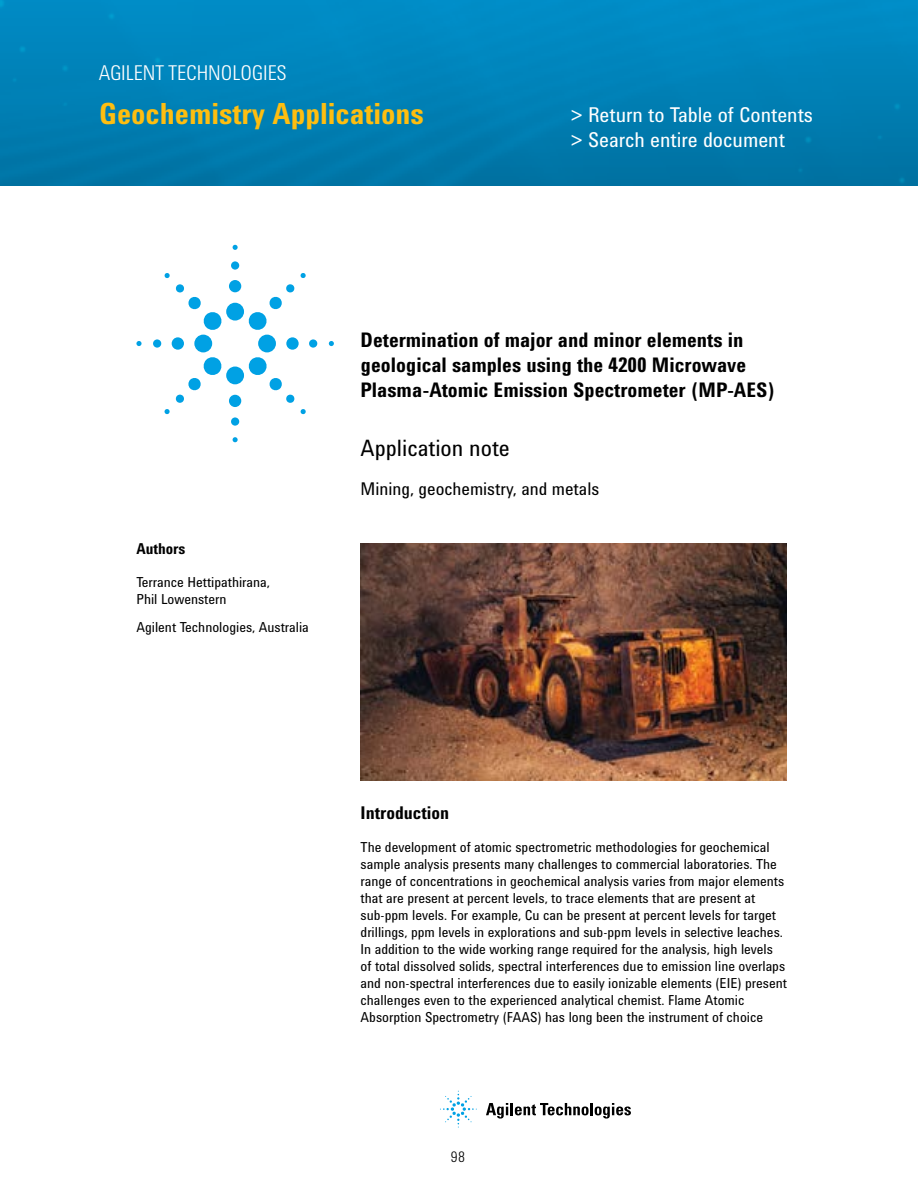
<style>
.page{position:relative;width:918px;height:1188px;background:#fff}
.page>*{position:absolute;margin:0;border:0;box-sizing:border-box;transform-origin:0 0}
.t1{font:700 30px "Agilent Condensed CFF";color:#febe10}
.t2{font:23.25px "Agilent Condensed CFF";color:#000}
.t3{font:21px/25.2px "Agilent Condensed CFF";color:#fff}
.t4{font:300 21px "Agilent Condensed CFF";color:#fff}
.t5{font:700 20.7px/24.8px "Agilent Condensed CFF";color:#000}
.t6{font:18px "Agilent Condensed CFF";color:#000}
.t7{font:700 18px "Agilent Condensed CFF";color:#000}
.t8{font:700 15.45px "Agilent Condensed CFF";color:#000}
.t9{font:300 15px "Agilent Condensed CFF";color:#000}
.t10{font:14.25px/17.1px "Agilent Condensed CFF";color:#000}
</style>
<div class="page">
<img style="left:0;top:0;width:918px;height:185px">
<div style="left:226px;top:303px;width:18px;height:18px;background:#00a1e4;border-radius:50%"></div>
<div style="left:229px;top:280px;width:12px;height:12px;background:#00a1e4;border-radius:50%"></div>
<div style="left:231px;top:261px;width:8px;height:9px;background:#00a1e4;border-radius:50%"></div>
<svg style="left:233px;top:245px;width:5px;height:5px"></svg>
<div style="left:258px;top:335px;width:18px;height:17px;background:#00a1e4;border-radius:50%"></div>
<svg style="left:286px;top:337px;width:13px;height:13px"></svg>
<div style="left:309px;top:339px;width:8px;height:9px;background:#00a1e4;border-radius:50%"></div>
<svg style="left:329px;top:341px;width:5px;height:5px"></svg>
<div style="left:226px;top:367px;width:18px;height:17px;background:#00a1e4;border-radius:50%"></div>
<div style="left:229px;top:395px;width:12px;height:12px;background:#00a1e4;border-radius:50%"></div>
<div style="left:231px;top:417px;width:8px;height:9px;background:#00a1e4;border-radius:50%"></div>
<svg style="left:233px;top:437px;width:5px;height:5px"></svg>
<div style="left:194px;top:335px;width:18px;height:17px;background:#00a1e4;border-radius:50%"></div>
<div style="left:172px;top:337px;width:12px;height:13px;background:#00a1e4;border-radius:50%"></div>
<div style="left:153px;top:339px;width:8px;height:9px;background:#00a1e4;border-radius:50%"></div>
<svg style="left:136px;top:341px;width:6px;height:5px"></svg>
<svg style="left:248px;top:284px;width:47px;height:46px"></svg>
<svg style="left:300px;top:273px;width:6px;height:5px"></svg>
<svg style="left:248px;top:357px;width:47px;height:46px"></svg>
<svg style="left:300px;top:409px;width:6px;height:5px"></svg>
<svg style="left:175px;top:357px;width:47px;height:46px"></svg>
<svg style="left:164px;top:409px;width:6px;height:5px"></svg>
<svg style="left:175px;top:284px;width:47px;height:46px"></svg>
<svg style="left:164px;top:273px;width:6px;height:5px"></svg>
<svg style="left:486px;top:1103px;width:145px;height:16px"></svg>
<svg style="left:440px;top:1091px;width:37px;height:37px"></svg>
<img style="left:361px;top:543px;width:426px;height:237px">
<h3 class="t4" style="left:99px;top:57px;width:189px">AGILENT TECHNOLOGIES</h3>
<h1 class="t1" style="left:99px;top:91px;width:291px">Applications of MP-AES</h1>
<h1 class="t1" style="left:99px;top:91px;width:326px">Geochemistry Applications</h1>
<h3 class="t3" style="left:571px;top:101px;width:244px">&gt; Return to Table of Contents &gt; Search entire document</h3>
<h3 class="t5" style="left:361px;top:327px;width:416px">Determination of major and minor elements in geological samples using the 4200 Microwave<br>Plasma-Atomic Emission Spectrometer (MP-AES)</h3>
<h2 class="t2" style="left:361px;top:430px;width:151px">Application note</h2>
<p class="t8" style="left:136px;top:537px;width:51px">Authors</p>
<p class="t10" style="left:136px;top:573px;width:135px">Terrance Hettipathirana,<br>Phil Lowenstern</p>
<p class="t10" style="left:136px;top:618px;width:174px">Agilent Technologies, Australia</p>
<p class="t6" style="left:361px;top:475px;width:240px">Mining, geochemistry, and metals</p>
<p class="t7" style="left:361px;top:800px;width:90px">Introduction</p>
<p class="t10" style="left:361px;top:838px;width:428px">The development of atomic spectrometric methodologies for geochemical sample analysis presents many challenges to commercial laboratories. The range of concentrations in geochemical analysis varies from major elements that are present at percent levels, to trace elements that are present at sub-ppm levels. For example, Cu can be present at percent levels for target drillings, ppm levels in explorations and sub-ppm levels in selective leaches.<br>In addition to the wide working range required for the analysis, high levels of total dissolved solids, spectral interferences due to emission line overlaps and non-spectral interferences due to easily ionizable elements (EIE) present challenges even to the experienced analytical chemist. Flame Atomic Absorption Spectrometry (FAAS) has long been the instrument of choice</p>
<p class="t9" style="left:451px;top:1145px;width:16px">98</p>
</div>
